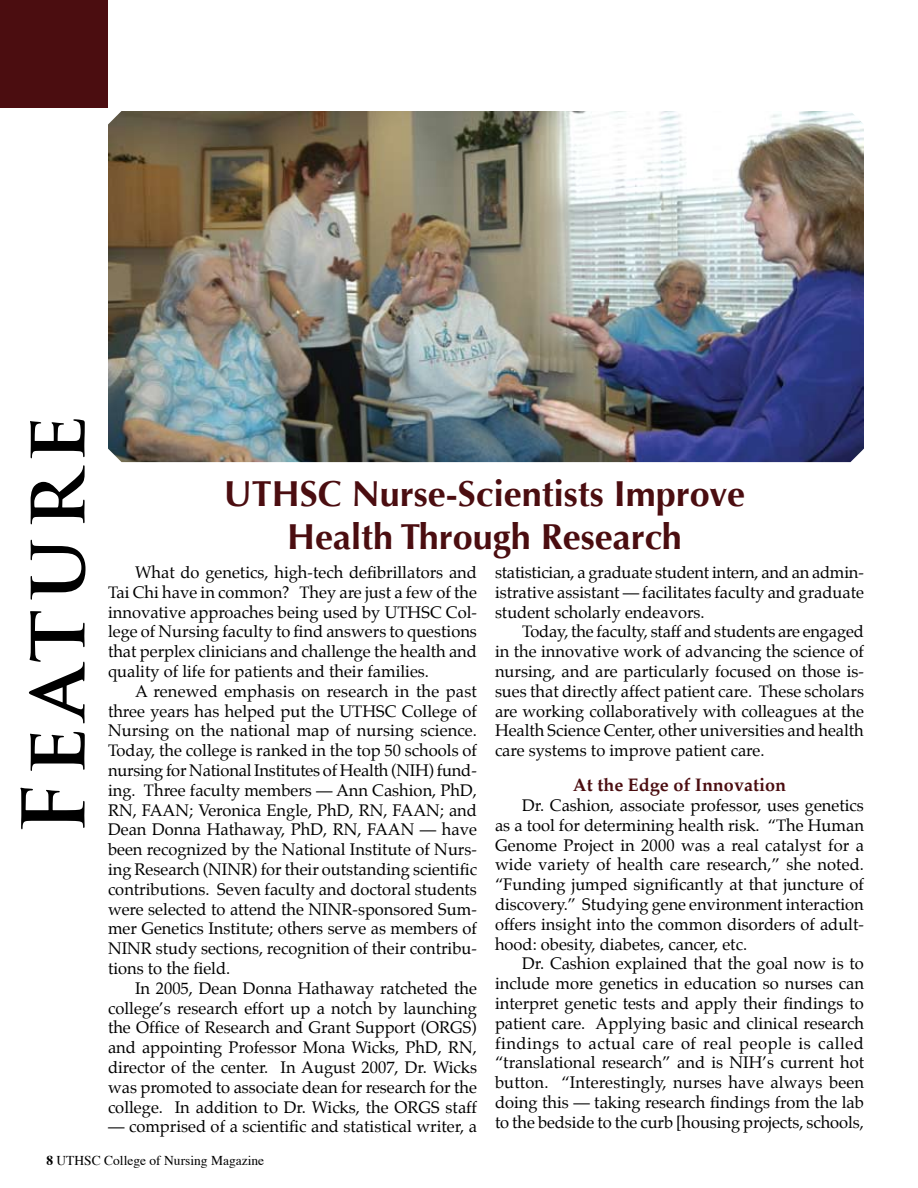
<style>
.page{position:relative;width:918px;height:1188px;background:#fff}
.page>*{position:absolute;margin:0;border:0;box-sizing:border-box;transform-origin:0 0}
.t1{font:700 84px "Trajan Pro";letter-spacing:.1em;color:#000}
.t2{font:700 36px/43.2px "Optima";color:#4b0d10;text-align:center}
.t3{font:700 18px "Palatino";color:#4b0d10}
.t4{font:16.5px/19.8px "Palatino";color:#000;text-align:justify}
.t5{font:13.5px "Times";color:#000}
</style>
<div class="page">
<div style="left:0;top:0;width:108px;height:108px;background:#4b0d10"></div>
<img style="left:108px;top:111px;width:756px;height:351px">
<h1 class="t1" style="left:2px;top:835px;width:422px;rotate:-90deg">Feature</h1>
<h2 class="t2" style="left:224px;top:472px;width:523px">UTHSC Nurse-Scientists Improve<br>Health Through Research</h2>
<p class="t4" style="left:108px;top:562px;width:371px;text-indent:27px">What do genetics, high-tech defibrillators and Tai Chi have in common? They are just a few of the innovative approaches being used by UTHSC Col&shy;lege of Nursing faculty to find answers to questions that perplex clinicians and challenge the health and quality of life for patients and their families.</p>
<p class="t4" style="left:108px;top:681px;width:371px;text-indent:27px">A renewed emphasis on research in the past three years has helped put the UTHSC College of Nursing on the national map of nursing science.<br>Today, the college is ranked in the top 50 schools of nursing for National Institutes of Health (NIH) fund&shy;ing. Three faculty members — Ann Cashion, PhD, RN, FAAN; Veronica Engle, PhD, RN, FAAN; and Dean Donna Hathaway, PhD, RN, FAAN — have been recognized by the National Institute of Nurs&shy;ing Research (NINR) for their outstanding scientific contributions. Seven faculty and doctoral students were selected to attend the NINR-sponsored Sum&shy;mer Genetics Institute; others serve as members of NINR study sections, recognition of their contribu&shy;tions to the field.</p>
<p class="t4" style="left:108px;top:978px;width:371px;text-indent:27px">In 2005, Dean Donna Hathaway ratcheted the college’s research effort up a notch by launching the Office of Research and Grant Support (ORGS) and appointing Professor Mona Wicks, PhD, RN, director of the center. In August 2007, Dr. Wicks was promoted to associate dean for research for the college. In addition to Dr. Wicks, the ORGS staff</p>
<p class="t4" style="left:108px;top:1117px;width:370px">— comprised of a scientific and statistical writer, a</p>
<p class="t4" style="left:495px;top:562px;width:370px">statistician, a graduate student intern, and an admin&shy;istrative assistant — facilitates faculty and graduate student scholarly endeavors.</p>
<p class="t4" style="left:495px;top:622px;width:371px;text-indent:27px">Today, the faculty, staff and students are engaged in the innovative work of advancing the science of nursing, and are particularly focused on those is&shy;sues that directly affect patient care. These scholars are working collaboratively with colleagues at the Health Science Center, other universities and health care systems to improve patient care.</p>
<p class="t3" style="left:573px;top:770px;width:215px">At the Edge of Innovation</p>
<p class="t4" style="left:495px;top:795px;width:371px;text-indent:27px">Dr. Cashion, associate professor, uses genetics as a tool for determining health risk. “The Human Genome Project in 2000 was a real catalyst for a wide variety of health care research,” she noted. “Funding jumped significantly at that juncture of discovery.” Studying gene environment interaction offers insight into the common disorders of adult&shy;hood: obesity, diabetes, cancer, etc.</p>
<p class="t4" style="left:495px;top:954px;width:371px;text-indent:27px">Dr. Cashion explained that the goal now is to include more genetics in education so nurses can interpret genetic tests and apply their findings to patient care. Applying basic and clinical research findings to actual care of real people is called “translational research” and is NIH’s current hot button. “Interestingly, nurses have always been doing this — taking research findings from the lab to the bedside to the curb [housing projects, schools,</p>
<p class="t5" style="left:57px;top:1148px;width:209px">UTHSC College of Nursing Magazine</p>
</div>
